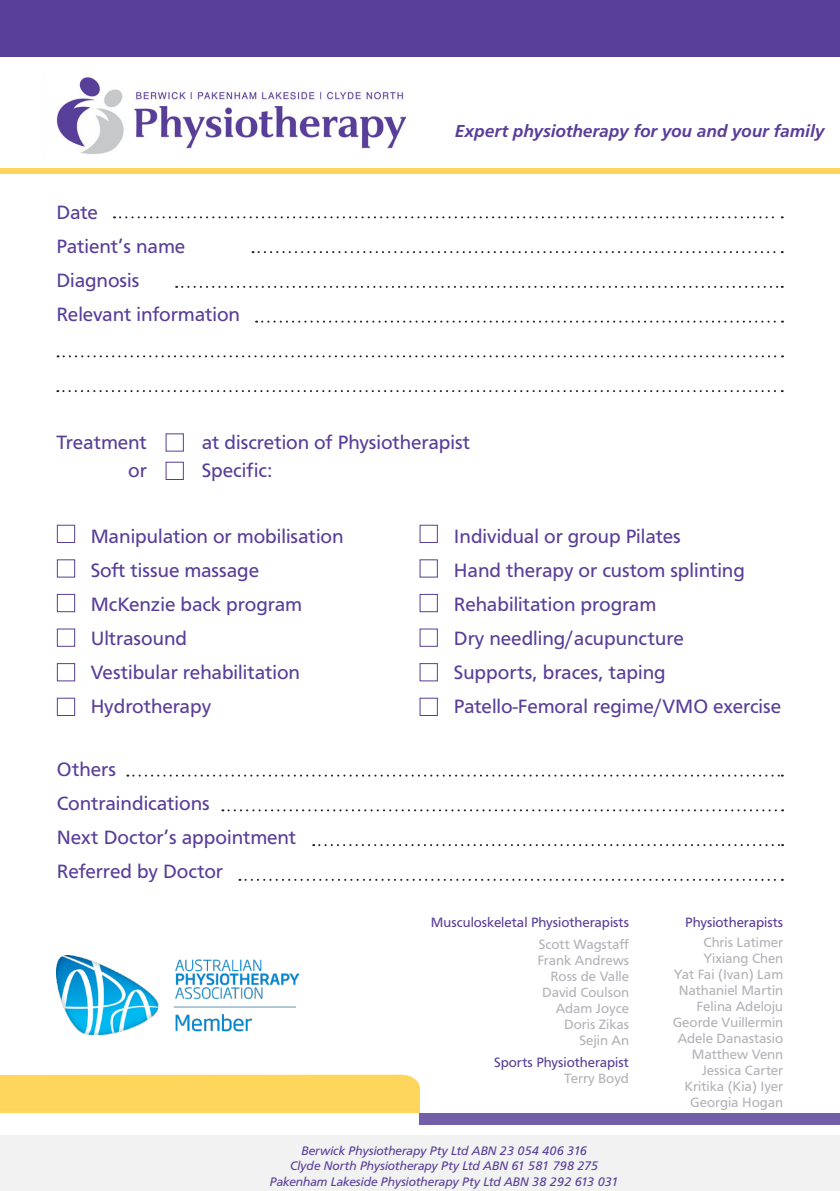
<style>
.page{position:relative;width:840px;height:1191px;background:#fff}
.page>*{position:absolute;margin:0;border:0;box-sizing:border-box;transform-origin:0 0}
.t1{font:20px "Carto Gothic Std";color:#593e99}
.t2{font:italic 700 18px "Carto Gothic Std";letter-spacing:-.005em;color:#593e99}
.t3{font:14px/16px "Carto Gothic Std";color:#b2b3b7}
.t4{font:14px "Carto Gothic Std";color:#593e99}
.t5{font:italic 12.8px "Carto Gothic Std";color:#593e99}
</style>
<div class="page">
<svg style="left:114px;top:216px;width:668px;height:2px"></svg>
<svg style="left:252px;top:251px;width:530px;height:2px"></svg>
<svg style="left:176px;top:286px;width:606px;height:2px"></svg>
<svg style="left:256px;top:320px;width:526px;height:2px"></svg>
<svg style="left:58px;top:355px;width:724px;height:2px"></svg>
<svg style="left:57px;top:390px;width:725px;height:2px"></svg>
<div style="left:165px;top:462px;width:19px;height:18px;border:1px solid #593e99"></div>
<div style="left:57px;top:525px;width:18px;height:18px;border:1px solid #593e99"></div>
<div style="left:57px;top:594px;width:18px;height:18px;border:1px solid #593e99"></div>
<div style="left:57px;top:663px;width:18px;height:18px;border:1px solid #593e99"></div>
<div style="left:57px;top:559px;width:18px;height:18px;border:1px solid #593e99"></div>
<div style="left:57px;top:628px;width:18px;height:19px;border:1px solid #593e99"></div>
<div style="left:57px;top:697px;width:18px;height:19px;border:1px solid #593e99"></div>
<div style="left:419px;top:525px;width:18px;height:18px;border:1px solid #593e99"></div>
<div style="left:419px;top:594px;width:18px;height:18px;border:1px solid #593e99"></div>
<div style="left:419px;top:697px;width:18px;height:19px;border:1px solid #593e99"></div>
<div style="left:0;top:1074px;width:420px;height:39px;background:#ffd65c"></div>
<div style="left:420px;top:1113px;width:419px;height:11px;background:#735ea8"></div>
<div style="left:0;top:1135px;width:839px;height:56px;background:#f2f2f2"></div>
<div style="left:0;top:168px;width:839px;height:5px;background:#ffd65c"></div>
<div style="left:0;top:0;width:839px;height:57px;background:#593e99"></div>
<svg style="left:127px;top:774px;width:655px;height:2px"></svg>
<svg style="left:222px;top:809px;width:560px;height:2px"></svg>
<svg style="left:313px;top:844px;width:469px;height:2px"></svg>
<svg style="left:239px;top:879px;width:543px;height:2px"></svg>
<img style="left:57px;top:955px;width:241px;height:79px">
<img style="left:56px;top:77px;width:349px;height:77px">
<p class="t1" style="left:56px;top:201px;width:43px">Date</p>
<p class="t1" style="left:56px;top:235px;width:130px">Patient’s name</p>
<p class="t1" style="left:56px;top:269px;width:84px">Diagnosis</p>
<p class="t1" style="left:56px;top:303px;width:185px">Relevant information</p>
<p class="t2" style="left:454px;top:121px;width:371px">Expert physiotherapy for you and your family</p>
<p class="t1" style="left:56px;top:431px;width:92px">Treatment</p>
<p class="t1" style="left:128px;top:459px;width:20px">or</p>
<p class="t1" style="left:202px;top:431px;width:270px">at discretion of Physiotherapist</p>
<p class="t1" style="left:202px;top:459px;width:72px">Specific:</p>
<p class="t1" style="left:91px;top:525px;width:254px">Manipulation or mobilisation</p>
<p class="t1" style="left:91px;top:559px;width:170px">Soft tissue massage</p>
<p class="t1" style="left:91px;top:593px;width:213px">McKenzie back program</p>
<p class="t1" style="left:91px;top:627px;width:98px">Ultrasound</p>
<p class="t1" style="left:91px;top:661px;width:211px">Vestibular rehabilitation</p>
<p class="t1" style="left:91px;top:695px;width:122px">Hydrotherapy</p>
<p class="t1" style="left:57px;top:757px;width:61px">Others</p>
<p class="t1" style="left:57px;top:791px;width:154px">Contraindications</p>
<p class="t1" style="left:57px;top:825px;width:241px">Next Doctor’s appointment</p>
<p class="t1" style="left:57px;top:859px;width:168px">Referred by Doctor</p>
<p class="t1" style="left:453px;top:525px;width:228px">Individual or group Pilates</p>
<p class="t1" style="left:453px;top:559px;width:292px">Hand therapy or custom splinting</p>
<p class="t1" style="left:453px;top:593px;width:204px">Rehabilitation program</p>
<p class="t1" style="left:453px;top:627px;width:231px">Dry needling/acupuncture</p>
<p class="t1" style="left:453px;top:661px;width:213px">Supports, braces, taping</p>
<p class="t1" style="left:453px;top:695px;width:328px">Patello-Femoral regime/VMO exercise</p>
<p class="t4" style="left:430px;top:914px;width:200px">Musculoskeletal Physiotherapists</p>
<p class="t4" style="left:684px;top:914px;width:99px">Physiotherapists</p>
<p class="t3" style="left:538px;top:936px;width:92px">Scott Wagstaff</p>
<p class="t3" style="left:537px;top:952px;width:93px">Frank Andrews</p>
<p class="t3" style="left:550px;top:968px;width:80px">Ross de Valle</p>
<p class="t3" style="left:542px;top:984px;width:88px">David Coulson</p>
<p class="t3" style="left:555px;top:1000px;width:75px">Adam Joyce</p>
<p class="t3" style="left:564px;top:1016px;width:66px">Doris Zikas</p>
<p class="t3" style="left:579px;top:1032px;width:51px">Sejin An</p>
<p class="t4" style="left:494px;top:1054px;width:136px">Sports Physiotherapist</p>
<p class="t3" style="left:564px;top:1070px;width:66px">Terry Boyd</p>
<p class="t3" style="left:703px;top:934px;width:81px">Chris Latimer<br>Yixiang Chen</p>
<p class="t3" style="left:673px;top:966px;width:111px">Yat Fai (Ivan) Lam</p>
<p class="t3" style="left:678px;top:982px;width:106px">Nathaniel Martin</p>
<p class="t3" style="left:696px;top:998px;width:88px">Felina Adeloju</p>
<p class="t3" style="left:672px;top:1014px;width:112px">Georde Vuillermin</p>
<p class="t3" style="left:677px;top:1030px;width:107px">Adele Danastasio</p>
<p class="t3" style="left:691px;top:1046px;width:93px">Matthew Venn</p>
<p class="t3" style="left:701px;top:1062px;width:83px">Jessica Carter</p>
<p class="t3" style="left:684px;top:1078px;width:100px">Kritika (Kia) Iyer</p>
<p class="t3" style="left:689px;top:1094px;width:94px">Georgia Hogan</p>
<p class="t5" style="left:301px;top:1143px;width:287px">Berwick Physiotherapy Pty Ltd ABN 23 054 406 316</p>
<p class="t5" style="left:290px;top:1158px;width:310px">Clyde North Physiotherapy Pty Ltd ABN 61 581 798 275</p>
<p class="t5" style="left:270px;top:1174px;width:350px">Pakenham Lakeside Physiotherapy Pty Ltd ABN 38 292 613 031</p>
</div>
